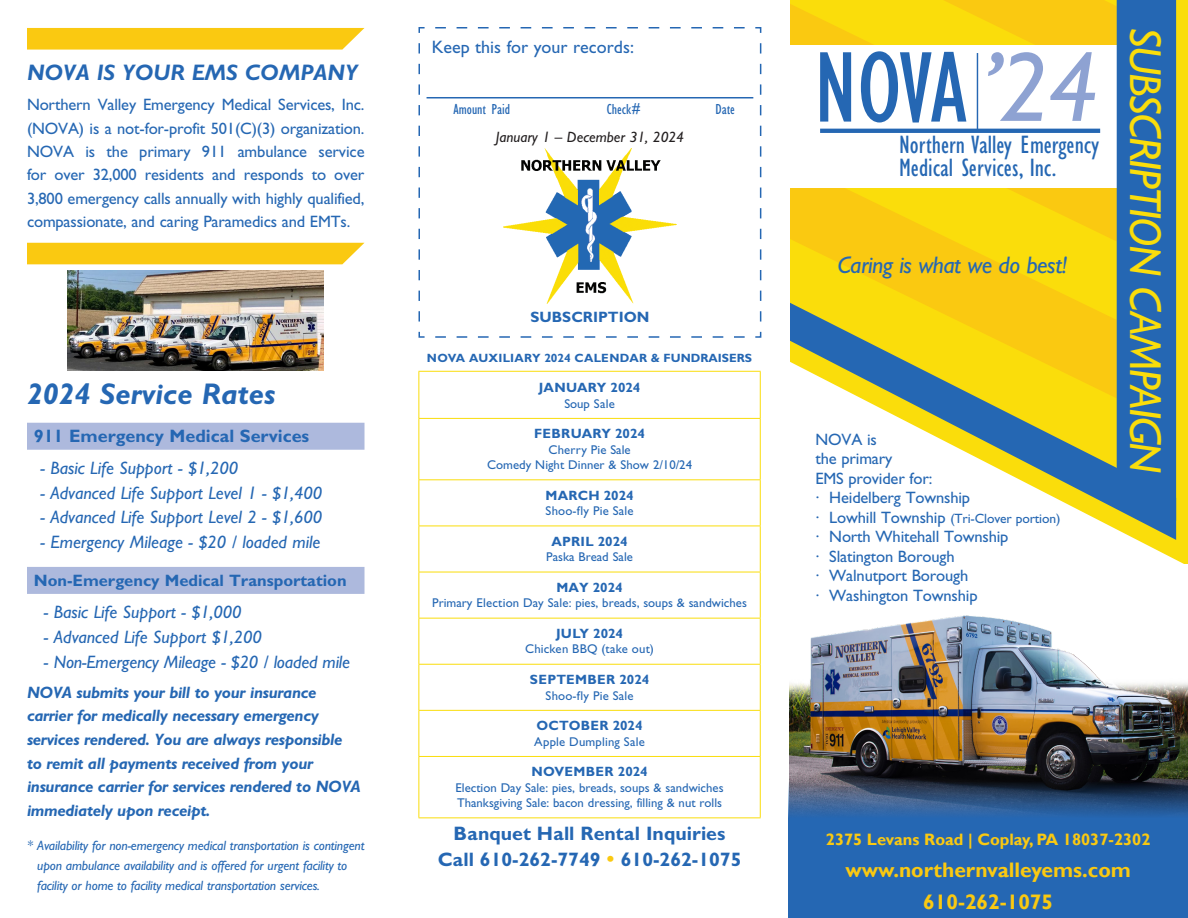
<style>
.page{position:relative;width:1188px;height:918px;background:#fff}
.page>*{position:absolute;margin:0;border:0;box-sizing:border-box;transform-origin:0 0}
.t1{font:condensed 103.8px "Gill Sans Std";color:#2567b3}
.t2{font:italic 45px "Gill Sans Std";letter-spacing:-.035em;color:#fadd0b}
.t3{font:italic 700 30px "Gill Sans Std";color:#2567b3}
.t4{font:condensed 25.95px "Gill Sans Std";color:#2567b3}
.t5{font:italic 24px "Gill Sans Std";letter-spacing:-.02em;color:#2567b3}
.t6{font:italic 700 22.5px "Gill Sans Std";color:#2567b3}
.t7{font:700 21px "Gill Sans";color:#fac911}
.t8{font:700 19.5px "Gill Sans Std";color:#2567b3}
.t9{font:italic 18px "Gill Sans Std";color:#2567b3}
.t10{font:700 18px "Gill Sans Std";color:#2567b3}
.t11{font:18px "Gill Sans Std";color:#2567b3}
.t12{font:16.5px/23.2px "Gill Sans Std";letter-spacing:-.01em;color:#2567b3;text-align:justify}
.t13{font:italic 700 16.5px/23.5px "Gill Sans Std";letter-spacing:-.02em;color:#2567b3}
.t14{font:700 16.5px "Gill Sans Std";color:#2567b3}
.t15{font:700 16.5px "Gill Sans";color:#fac911}
.t16{font:italic 15px "Gill Sans Std";color:#231f20}
.t17{font:condensed 15px "Gill Sans Std";color:#2567b3}
.t18{font:700 15px "Gill Sans Std";color:#2567b3}
.t19{font:italic 13.5px/20.2px "Gill Sans Std";letter-spacing:-.01em;color:#2567b3}
.t20{font:700 13.5px "Gill Sans Std";letter-spacing:.005em;color:#2567b3}
.t21{font:13.5px "Gill Sans Std";letter-spacing:-.01em;color:#2567b3}
.t22{font:12.75px/15.3px "Gill Sans Std";color:#2567b3;text-align:center}
.t23{font:700 12px "Gill Sans Std";color:#2567b3}
.s1{font-family:"Gill Sans";font-size:21px;color:#fac911}
.s2{font-style:italic;font-stretch:normal;font-size:99.45px;color:#8ea2d2}
.s3{font-size:16.5px}
</style>
<div class="page">
<svg style="left:27px;top:27px;width:338px;height:567px"></svg>
<svg style="left:790px;top:241px;width:153px;height:61px;background:#fad10e"></svg>
<svg style="left:790px;top:3px;width:153px;height:238px;background:#fad20e"></svg>
<div style="left:789px;top:45px;width:334px;height:143px;background:#fff"></div>
<svg style="left:1137px;top:361px;width:51px;height:203px;fill:#fadd0b"></svg>
<svg style="left:790px;top:302px;width:386px;height:238px"></svg>
<svg style="left:943px;top:0;width:233px;height:521px"></svg>
<svg style="left:418px;top:27px;width:344px;height:311px"></svg>
<hr style="left:977px;top:53px;width:1px;height:78px;background:#2567b3">
<hr style="left:820px;top:129px;width:280px;height:4px;background:#2567b3">
<div style="left:27px;top:423px;width:337px;height:27px;background:#adb9dd"></div>
<div style="left:27px;top:567px;width:337px;height:27px;background:#adb9dd"></div>
<svg style="left:27px;top:28px;width:337px;height:22px;background:#facb1d"></svg>
<div style="left:27px;top:243px;width:337px;height:21px;background:#fac911"></div>
<img style="left:68px;top:271px;width:256px;height:99px">
<div style="left:788px;top:779px;width:400px;height:139px;background:#2567b3"></div>
<img style="left:789px;top:615px;width:399px;height:201px">
<hr style="left:418px;top:371px;width:343px;height:1px;background:#fadd0b">
<hr style="left:418px;top:372px;width:1px;height:46px;background:#fadd0b">
<hr style="left:760px;top:372px;width:1px;height:46px;background:#fadd0b">
<hr style="left:418px;top:418px;width:343px;height:1px;background:#fadd0b">
<hr style="left:418px;top:419px;width:1px;height:60px;background:#fadd0b">
<hr style="left:760px;top:419px;width:1px;height:60px;background:#fadd0b">
<hr style="left:418px;top:479px;width:343px;height:1px;background:#fadd0b">
<hr style="left:418px;top:480px;width:1px;height:46px;background:#fadd0b">
<hr style="left:760px;top:480px;width:1px;height:46px;background:#fadd0b">
<hr style="left:418px;top:526px;width:343px;height:1px;background:#fadd0b">
<hr style="left:418px;top:526px;width:1px;height:46px;background:#fadd0b">
<hr style="left:760px;top:526px;width:1px;height:46px;background:#fadd0b">
<hr style="left:418px;top:572px;width:343px;height:1px;background:#fadd0b">
<hr style="left:418px;top:572px;width:1px;height:46px;background:#fadd0b">
<hr style="left:760px;top:572px;width:1px;height:46px;background:#fadd0b">
<hr style="left:418px;top:618px;width:343px;height:1px;background:#fadd0b">
<hr style="left:418px;top:619px;width:1px;height:45px;background:#fadd0b">
<hr style="left:760px;top:619px;width:1px;height:45px;background:#fadd0b">
<hr style="left:418px;top:664px;width:343px;height:1px;background:#fadd0b">
<hr style="left:418px;top:665px;width:1px;height:45px;background:#fadd0b">
<hr style="left:760px;top:665px;width:1px;height:45px;background:#fadd0b">
<hr style="left:418px;top:710px;width:343px;height:1px;background:#fadd0b">
<hr style="left:418px;top:711px;width:1px;height:45px;background:#fadd0b">
<hr style="left:760px;top:711px;width:1px;height:45px;background:#fadd0b">
<hr style="left:418px;top:756px;width:343px;height:1px;background:#fadd0b">
<hr style="left:418px;top:757px;width:1px;height:60px;background:#fadd0b">
<hr style="left:760px;top:757px;width:1px;height:60px;background:#fadd0b">
<hr style="left:418px;top:817px;width:343px;height:1px;background:#fadd0b">
<p class="t6" style="left:27px;top:60px;width:332px">NOVA IS YOUR EMS COMPANY</p>
<p class="t12" style="left:27px;top:93px;width:339px">Northern Valley Emergency Medical Services, Inc. (NOVA) is a not-for-profit 501(C)(3) organization.<br>NOVA is the primary 911 ambulance service for over 32,000 residents and responds to over 3,800 emergency calls annually with highly qualified, compassionate, and caring Paramedics and EMTs.</p>
<p class="t3" style="left:27px;top:376px;width:250px">2024 Service Rates</p>
<p class="t10" style="left:34px;top:426px;width:277px">911 Emergency Medical Services</p>
<p class="t9" style="left:40px;top:457px;width:199px">- Basic Life Support - $1,200</p>
<p class="t9" style="left:40px;top:482px;width:283px">- Advanced Life Support Level 1 - $1,400</p>
<p class="t9" style="left:40px;top:507px;width:283px">- Advanced Life Support Level 2 - $1,600</p>
<p class="t9" style="left:40px;top:532px;width:282px">- Emergency Mileage - $20 / loaded mile</p>
<p class="t14" style="left:34px;top:571px;width:314px">Non-Emergency Medical Transportation</p>
<p class="t9" style="left:44px;top:602px;width:199px">- Basic Life Support - $1,000</p>
<p class="t9" style="left:44px;top:626px;width:220px">- Advanced Life Support $1,200</p>
<p class="t9" style="left:44px;top:651px;width:308px">- Non-Emergency Mileage - $20 / loaded mile</p>
<p class="t13" style="left:27px;top:681px;width:335px">NOVA submits your bill to your insurance carrier for medically necessary emergency services rendered. You are always responsible to remit all payments received from your insurance carrier for services rendered to NOVA immediately upon receipt.</p>
<p class="t19" style="left:37px;top:835px;width:329px;text-indent:-10px">* Availability for non-emergency medical transportation is contingent upon ambulance availability and is offered for urgent facility to facility or home to facility medical transportation services.</p>
<p class="t11" style="left:432px;top:36px;width:204px">Keep this for your records:</p>
<p class="t17" style="left:454px;top:101px;width:58px">Amount Paid</p>
<p class="t17" style="left:607px;top:101px;width:36px">Check#</p>
<p class="t17" style="left:716px;top:101px;width:21px">Date</p>
<p class="t16" style="left:496px;top:128px;width:190px">January 1 – December 31, 2024</p>
<p class="t18" style="left:530px;top:308px;width:121px">SUBSCRIPTION</p>
<p class="t23" style="left:427px;top:351px;width:327px">NOVA AUXILIARY 2024 CALENDAR &amp; FUNDRAISERS</p>
<p class="t20" style="left:539px;top:380px;width:103px">JANUARY 2024</p>
<p class="t22" style="left:564px;top:396px;width:52px">Soup Sale</p>
<p class="t20" style="left:534px;top:426px;width:112px">FEBRUARY 2024</p>
<p class="t22" style="left:487px;top:442px;width:207px">Cherry Pie Sale<br>Comedy Night Dinner &amp; Show 2/10/24</p>
<p class="t20" style="left:545px;top:487px;width:90px">MARCH 2024</p>
<p class="t22" style="left:546px;top:503px;width:90px">Shoo-fly Pie Sale</p>
<p class="t20" style="left:551px;top:533px;width:78px">APRIL 2024</p>
<p class="t22" style="left:546px;top:549px;width:88px">Paska Bread Sale</p>
<p class="t20" style="left:557px;top:579px;width:67px">MAY 2024</p>
<p class="t22" style="left:432px;top:595px;width:316px">Primary Election Day Sale: pies, breads, soups &amp; sandwiches</p>
<p class="t20" style="left:556px;top:626px;width:69px">JULY 2024</p>
<p class="t22" style="left:525px;top:642px;width:130px">Chicken BBQ (take out)</p>
<p class="t20" style="left:530px;top:672px;width:121px">SEPTEMBER 2024</p>
<p class="t22" style="left:546px;top:688px;width:90px">Shoo-fly Pie Sale</p>
<p class="t20" style="left:537px;top:718px;width:107px">OCTOBER 2024</p>
<p class="t22" style="left:534px;top:734px;width:112px">Apple Dumpling Sale</p>
<p class="t20" style="left:531px;top:764px;width:118px">NOVEMBER 2024</p>
<p class="t22" style="left:456px;top:780px;width:270px;text-align:left">Election Day Sale: pies, breads, soups &amp; sandwiches<br>Thanksgiving Sale: bacon dressing, filling &amp; nut rolls</p>
<p class="t8" style="left:454px;top:822px;width:273px">Banquet Hall Rental Inquiries</p>
<p class="t8" style="left:438px;top:848px;width:305px">Call 610-262-7749 <span class="s1">•</span> 610-262-1075</p>
<p class="t1" style="left:814px;top:31px;width:286px">NOVA <span class="s2">’24</span></p>
<p class="t4" style="left:899px;top:130px;width:202px">Northern Valley Emergency</p>
<p class="t4" style="left:899px;top:153px;width:159px">Medical Services, Inc.</p>
<p class="t5" style="left:838px;top:251px;width:232px">Caring is what we do best!</p>
<p class="t12" style="left:815px;top:429px;width:156px;line-height:19.5px;text-align:left">NOVA is<br>the primary<br>EMS provider for:<br>· Heidelberg Township</p>
<p class="t21" style="left:815px;top:510px;width:246px"><span class="s3">· Lowhill Township</span> (Tri-Clover portion)</p>
<p class="t12" style="left:815px;top:525px;width:195px">· North Whitehall Township</p>
<p class="t12" style="left:815px;top:544px;width:141px">· Slatington Borough</p>
<p class="t12" style="left:815px;top:564px;width:154px">· Walnutport Borough</p>
<p class="t12" style="left:815px;top:583px;width:164px">· Washington Township</p>
<p class="t2" style="left:1171px;top:27px;width:448px;rotate:90deg">SUBSCRIPTION CAMPAIGN</p>
<p class="t15" style="left:826px;top:830px;width:326px">2375 Levans Road | Coplay, PA 18037-2302</p>
<p class="t7" style="left:845px;top:858px;width:287px">www.northernvalleyems.com</p>
<p class="t7" style="left:923px;top:889px;width:131px">610-262-1075</p>
</div>
